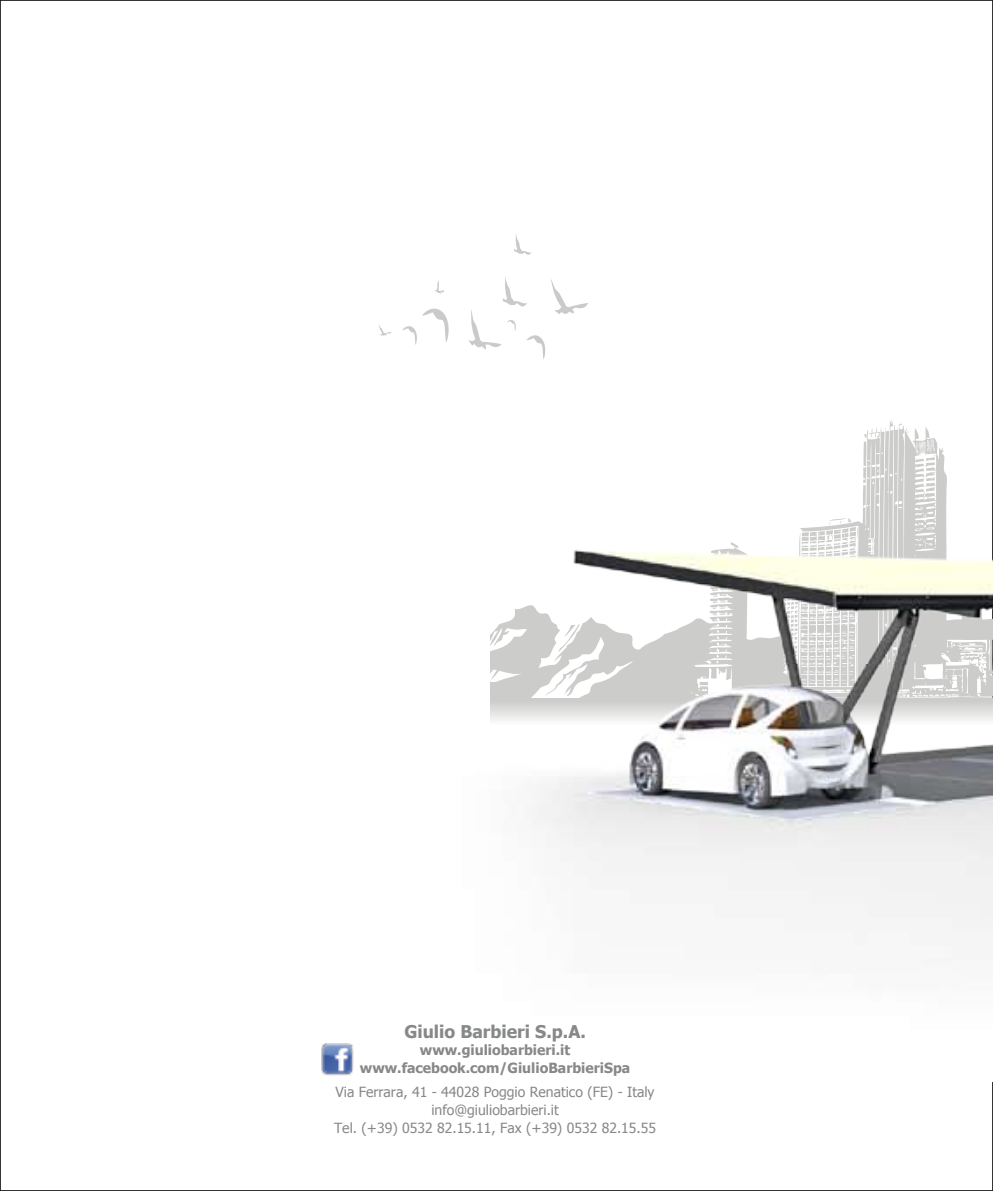
<style>
.page{position:relative;width:993px;height:1191px;background:#fff}
.page>*{position:absolute;margin:0;border:0;box-sizing:border-box;transform-origin:0 0}
.t1{font:700 17.5px "Tahoma";color:#878889}
.t2{font:14px/17.7px "Tahoma";color:#878889;text-align:center}
.t3{font:700 14px/17.7px "Tahoma";color:#878889;text-align:center}
</style>
<div class="page">
<img style="left:111px;top:0;width:881px;height:1076px">
<svg style="left:402px;top:303px;width:50px;height:42px"></svg>
<svg style="left:378px;top:323px;width:13px;height:13px"></svg>
<svg style="left:468px;top:277px;width:120px;height:82px"></svg>
<svg style="left:513px;top:233px;width:20px;height:22px"></svg>
<svg style="left:434px;top:280px;width:10px;height:14px"></svg>
<img style="left:321px;top:1043px;width:32px;height:32px">
<p class="t1" style="left:404px;top:1019px;width:183px">Giulio Barbieri S.p.A.</p>
<p class="t3" style="left:360px;top:1040px;width:272px">www.giuliobarbieri.it www.facebook.com/GiulioBarbieriSpa</p>
<p class="t2" style="left:334px;top:1082px;width:323px">Via Ferrara, 41 - 44028 Poggio Renatico (FE) - Italy info@giuliobarbieri.it<br>Tel. (+39) 0532 82.15.11, Fax (+39) 0532 82.15.55</p>
</div>
